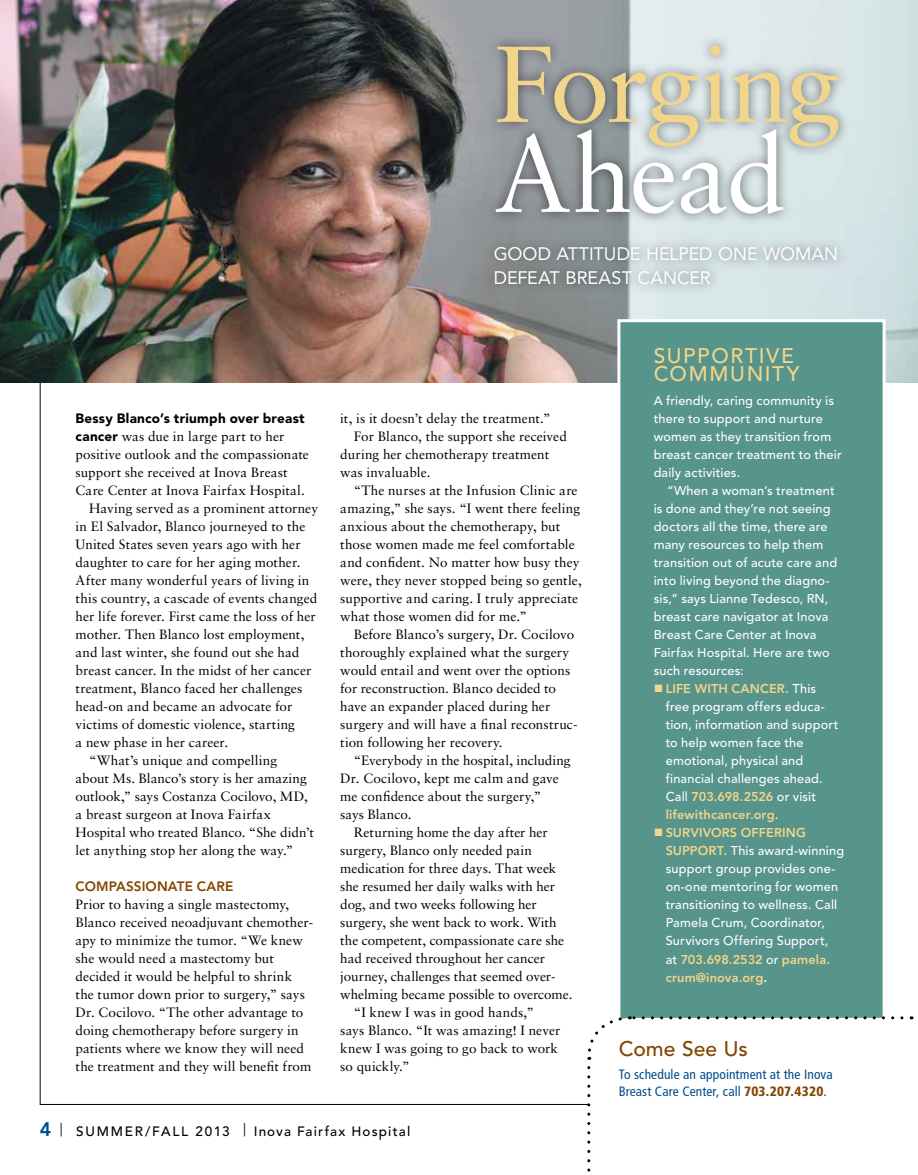
<style>
.page{position:relative;width:918px;height:1175px;background:#fff}
.page>*{position:absolute;margin:0;border:0;box-sizing:border-box;transform-origin:0 0}
.t1{font:108px "Sabon LT Std";letter-spacing:-.02em;color:#f1d58a}
.t2{font:108px "Sabon LT Std";letter-spacing:-.02em;color:#fff}
.t3{font:500 21px "Avenir LT Std";letter-spacing:.075em;color:#f1d58a}
.t4{font:500 21px "Avenir LT Std";color:#824600}
.t5{font:18px "Avenir LT Std";color:#fff}
.t6{font:13.5px/18px "Sabon LT Std";letter-spacing:.005em;color:#000}
.t7{font:condensed 13.5px/16.5px "Frutiger LT Std";letter-spacing:.01em;color:#004b8d}
.t8{font:500 13.5px "Avenir LT Std";letter-spacing:.085em;color:#000}
.t9{font:900 13.5px "Avenir LT Std";letter-spacing:.015em;color:#000}
.t10{font:800 13.5px "Avenir LT Std";letter-spacing:.01em;color:#824600}
.t11{font:500 12.75px/18px "Avenir LT Std";letter-spacing:.015em;color:#fff}
.t12{font:800 12.75px "Avenir LT Std";letter-spacing:.01em;color:#f1d58a}
.s1{font-family:"Avenir LT Std";font-weight:900}
.s2{font-weight:800;color:#f1d58a}
.s3{font-weight:800}
.s4{font-weight:900;color:#824600}
.s5{font-weight:800;font-size:19.5px;color:#004b8d}
</style>
<div class="page">
<img style="left:0;top:0;width:918px;height:382px">
<div style="left:483px;top:34px;width:367px;height:261px;background:#000;opacity:.56"></div>
<div style="left:617px;top:319px;width:269px;height:696px;background:#57948b"></div>
<svg style="left:587px;top:1015px;width:315px;height:44px"></svg>
<svg style="left:587px;top:1067px;width:3px;height:105px"></svg>
<div style="left:636px;top:1021px;width:257px;height:153px;background:#fff"></div>
<svg style="left:666px;top:693px;width:12px;height:1px"></svg>
<svg style="left:666px;top:837px;width:12px;height:1px"></svg>
<h1 class="t1" style="left:494px;top:20px;width:349px">Forging</h1>
<h1 class="t2" style="left:494px;top:110px;width:294px">Ahead</h1>
<h3 class="t5" style="left:494px;top:243px;width:16px">GOO</h3>
<h3 class="t5" style="left:538px;top:243px;width:41px">D ATTITU</h3>
<h3 class="t5" style="left:617px;top:243px;width:164px">DE H ELPED ON E WOM</h3>
<h3 class="t5" style="left:812px;top:243px;width:24px">AN</h3>
<h3 class="t5" style="left:494px;top:267px;width:214px">DEFEAT BREAST CANCER</h3>
<p class="t9" style="left:76px;top:410px;width:231px">Bessy Blanco’s triumph over breast</p>
<p class="t6" style="left:76px;top:427px;width:210px"><span class="s1">cancer</span> was due in large part to her</p>
<p class="t6" style="left:76px;top:445px;width:235px">positive outlook and the compassionate</p>
<p class="t6" style="left:76px;top:463px;width:214px">support she received at Inova Breast</p>
<p class="t6" style="left:76px;top:481px;width:231px">Care Center at Inova Fairfax Hospital.</p>
<p class="t6" style="left:89px;top:499px;width:231px">Having served as a prominent attorney</p>
<p class="t6" style="left:76px;top:517px;width:231px">in El Salvador, Blanco journeyed to the</p>
<p class="t6" style="left:76px;top:535px;width:227px">United States seven years ago with her</p>
<p class="t6" style="left:76px;top:553px;width:227px">daughter to care for her aging mother.</p>
<p class="t6" style="left:76px;top:571px;width:235px">After many wonderful years of living in</p>
<p class="t6" style="left:76px;top:589px;width:243px">this country, a cascade of events changed</p>
<p class="t6" style="left:76px;top:607px;width:242px">her life forever. First came the loss of her</p>
<p class="t6" style="left:76px;top:625px;width:230px">mother. Then Blanco lost employment,</p>
<p class="t6" style="left:76px;top:643px;width:225px">and last winter, she found out she had</p>
<p class="t6" style="left:76px;top:661px;width:237px">breast cancer. In the midst of her cancer</p>
<p class="t6" style="left:76px;top:679px;width:228px">treatment, Blanco faced her challenges</p>
<p class="t6" style="left:76px;top:697px;width:218px">head-on and became an advocate for</p>
<p class="t6" style="left:76px;top:715px;width:221px">victims of domestic violence, starting</p>
<p class="t6" style="left:76px;top:733px;width:154px">a new phase in her career.</p>
<p class="t6" style="left:89px;top:751px;width:190px">“What’s unique and compelling</p>
<p class="t6" style="left:76px;top:769px;width:233px">about Ms. Blanco’s story is her amazing</p>
<p class="t6" style="left:76px;top:787px;width:234px">outlook,” says Costanza Cocilovo, MD,</p>
<p class="t6" style="left:76px;top:805px;width:197px">a breast surgeon at Inova Fairfax</p>
<p class="t6" style="left:76px;top:823px;width:240px">Hospital who treated Blanco. “She didn’t</p>
<p class="t6" style="left:76px;top:841px;width:219px">let anything stop her along the way.”</p>
<p class="t10" style="left:76px;top:878px;width:42px">COMPASSI</p>
<p class="t10" style="left:146px;top:878px;width:89px">ONATE CARE</p>
<p class="t6" style="left:76px;top:895px;width:239px">Prior to having a single mastectomy, Blanco received neoadjuvant chemother&shy;apy to minimize the tumor. “We knew she would need a mastectomy but decided it would be helpful to shrink the tumor down prior to surgery,” says Dr. Cocilovo. “The other advantage to doing chemotherapy before surgery in patients where we know they will need the treatment and they will benefit from</p>
<p class="t6" style="left:340px;top:409px;width:212px">it, is it doesn’t delay the treatment.”</p>
<p class="t6" style="left:354px;top:427px;width:215px">For Blanco, the support she received</p>
<p class="t6" style="left:340px;top:445px;width:210px">during her chemotherapy treatment</p>
<p class="t6" style="left:340px;top:463px;width:92px">was invaluable.</p>
<p class="t6" style="left:354px;top:481px;width:225px">“The nurses at the Infusion Clinic are</p>
<p class="t6" style="left:340px;top:499px;width:241px">amazing,” she says. “I went there feeling</p>
<p class="t6" style="left:340px;top:517px;width:221px">anxious about the chemotherapy, but</p>
<p class="t6" style="left:340px;top:535px;width:236px">those women made me feel comfortable</p>
<p class="t6" style="left:340px;top:553px;width:241px">and confident. No matter how busy they</p>
<p class="t6" style="left:340px;top:571px;width:243px">were, they never stopped being so gentle,</p>
<p class="t6" style="left:340px;top:589px;width:239px">supportive and caring. I truly appreciate</p>
<p class="t6" style="left:340px;top:607px;width:188px">what those women did for me.”</p>
<p class="t6" style="left:354px;top:625px;width:222px">Before Blanco’s surgery, Dr. Cocilovo</p>
<p class="t6" style="left:340px;top:643px;width:230px">thoroughly explained what the surgery</p>
<p class="t6" style="left:340px;top:661px;width:232px">would entail and went over the options</p>
<p class="t6" style="left:340px;top:679px;width:217px">for reconstruction. Blanco decided to</p>
<p class="t6" style="left:340px;top:697px;width:211px">have an expander placed during her</p>
<p class="t6" style="left:340px;top:715px;width:239px">surgery and will have a final reconstruc-</p>
<p class="t6" style="left:340px;top:733px;width:164px">tion following her recovery.</p>
<p class="t6" style="left:354px;top:751px;width:218px">“Everybody in the hospital, including</p>
<p class="t6" style="left:340px;top:769px;width:220px">Dr. Cocilovo, kept me calm and gave</p>
<p class="t6" style="left:340px;top:787px;width:203px">me confidence about the surgery,”</p>
<p class="t6" style="left:340px;top:805px;width:73px">says Blanco.</p>
<p class="t6" style="left:354px;top:823px;width:195px">Returning home the day after her</p>
<p class="t6" style="left:340px;top:841px;width:193px">surgery, Blanco only needed pain</p>
<p class="t6" style="left:340px;top:859px;width:218px">medication for three days. That week</p>
<p class="t6" style="left:340px;top:877px;width:216px">she resumed her daily walks with her</p>
<p class="t6" style="left:340px;top:895px;width:198px">dog, and two weeks following her</p>
<p class="t6" style="left:340px;top:913px;width:218px">surgery, she went back to work. With</p>
<p class="t6" style="left:340px;top:931px;width:225px">the competent, compassionate care she</p>
<p class="t6" style="left:340px;top:949px;width:206px">had received throughout her cancer</p>
<p class="t6" style="left:340px;top:967px;width:217px">journey, challenges that seemed over-</p>
<p class="t6" style="left:340px;top:985px;width:234px">whelming became possible to overcome.</p>
<p class="t6" style="left:354px;top:1003px;width:182px">“I knew I was in good hands,”</p>
<p class="t6" style="left:340px;top:1021px;width:222px">says Blanco. “It was amazing! I never</p>
<p class="t6" style="left:340px;top:1039px;width:219px">knew I was going to go back to work</p>
<p class="t6" style="left:340px;top:1057px;width:71px">so quickly.”</p>
<h2 class="t3" style="left:654px;top:343px;width:28px">Supp</h2>
<h2 class="t3" style="left:711px;top:343px;width:47px">ortive</h2>
<h2 class="t3" style="left:654px;top:361px;width:52px">Communit</h2>
<h2 class="t3" style="left:787px;top:361px;width:14px">y</h2>
<p class="t11" style="left:654px;top:392px;width:190px">A friendly, caring community is there to support and nurture women as they transition from breast cancer treatment to their daily activities.</p>
<p class="t11" style="left:654px;top:482px;width:185px;text-indent:14px">“When a woman’s treatment is done and they’re not seeing doctors all the time, there are many resources to help them transition out of acute care and into living beyond the diagno&shy;sis,” says Lianne Tedesco, RN, breast care navigator at Inova<br>Breast Care Center at Inova<br>Fairfax Hospital. Here are two such resources:</p>
<p class="t12" style="left:654px;top:681px;width:61px">■LIFE WITH</p>
<p class="t11" style="left:666px;top:680px;width:174px;text-indent:66px"><span class="s2">CANCER.</span> This free program offers educa&shy;tion, information and support to help women face the emotional, physical and financial challenges ahead.<br>Call <span class="s2">703.698.2526</span> or visit<br><span class="s2">LIFEWITHCANCER.ORG</span>.</p>
<p class="t12" style="left:654px;top:825px;width:97px">■ SURVIVORS OFF</p>
<p class="t11" style="left:666px;top:824px;width:180px;text-indent:100px"><span class="s2">ERING<br>SUPPORT.</span> This award-winning support group provides one&shy;on-one mentoring for women transitioning to wellness. Call<br>Pamela Crum, Coordinator,<br>Survivors Offering Support,<br>at <span class="s2">703.698.2532</span> or <span class="s2">PAMELA.<br>CRUM@INOVA.ORG</span><span class="s3">.</span></p>
<h2 class="t4" style="left:619px;top:1036px;width:130px">Come See Us</h2>
<p class="t7" style="left:619px;top:1066px;width:215px">To schedule an appointment at the Inova<br>Breast Care Center, call <span class="s4">703.207.4320</span>.</p>
<p class="t8" style="left:40px;top:1123px;width:372px"><span class="s5">4</span> <sup>|</sup> SUMMER /FALL 2013 <sup>|</sup> Inova Fairfax Hospital</p>
</div>
